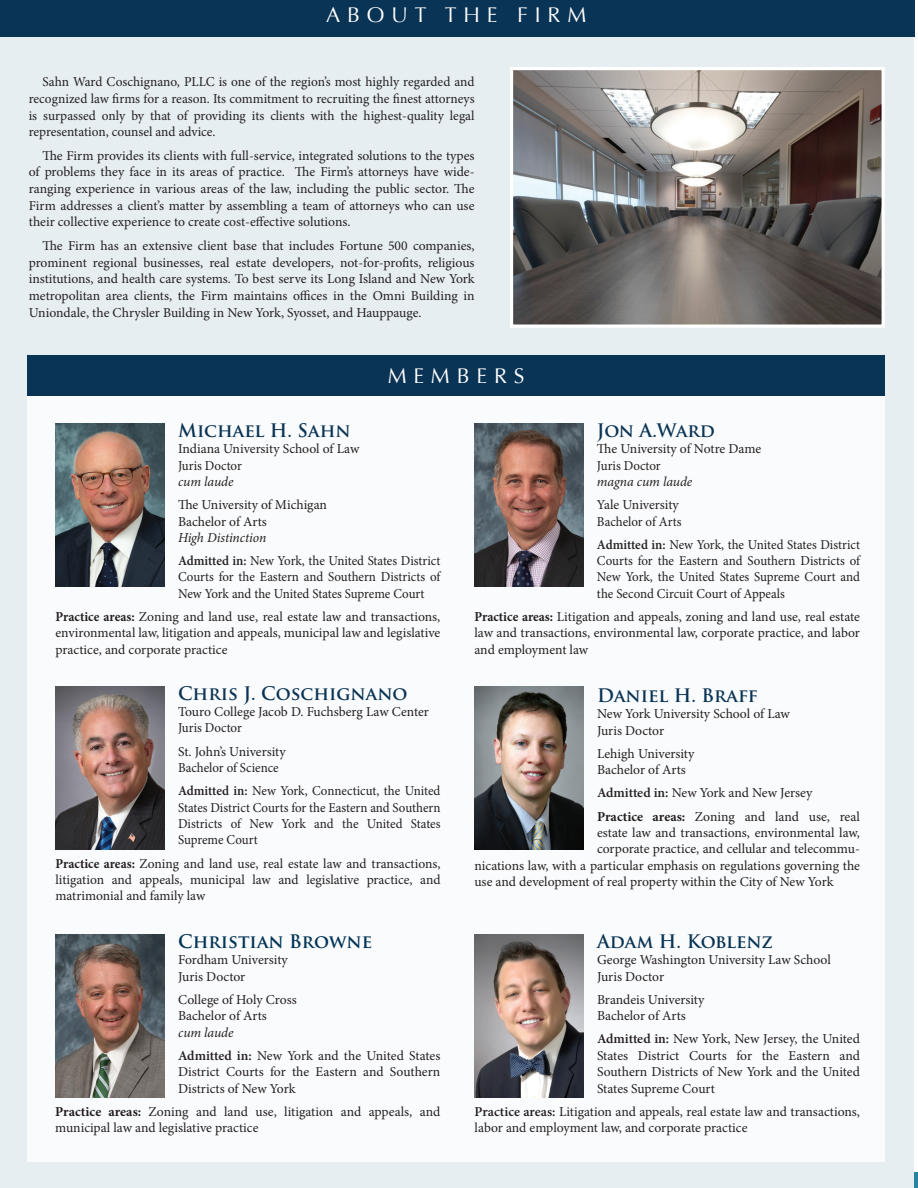
<style>
.page{position:relative;width:918px;height:1188px;background:#fff}
.page>*{position:absolute;margin:0;border:0;box-sizing:border-box;transform-origin:0 0}
.t1{font:21.15px "Optima";letter-spacing:.325em;color:#fff}
.t2{font:700 18.15px "Trajan Pro";color:#0a3455}
.t3{font:700 18.15px "Trajan Pro";color:#003456}
.t4{font:13.65px/16.4px "Minion Pro";letter-spacing:-.005em;color:#231f20}
.t5{font:13.65px/16.4px "Minion Pro";letter-spacing:-.005em;color:#231f20;text-align:justify;scale:.95 1}
.s1{font-style:italic}
.s2{font-weight:600}
.s3{font-weight:700}
</style>
<div class="page">
<div style="left:0;top:36px;width:914px;height:1152px;background:#e7eef2"></div>
<div style="left:0;top:0;width:915px;height:36px;background:#0a3455"></div>
<div style="left:27px;top:364px;width:858px;height:798px;background:#fff"></div>
<img style="left:56px;top:423px;width:108px;height:164px">
<img style="left:475px;top:423px;width:108px;height:164px">
<img style="left:56px;top:686px;width:108px;height:164px">
<img style="left:514px;top:71px;width:367px;height:253px">
<div style="left:510px;top:67px;width:375px;height:261px;border:3px solid #fff"></div>
<div style="left:27px;top:355px;width:858px;height:41px;background:#0a3455"></div>
<img style="left:475px;top:935px;width:108px;height:163px">
<img style="left:475px;top:686px;width:108px;height:164px">
<img style="left:56px;top:935px;width:108px;height:163px">
<hr style="left:915px;top:1172px;width:3px;height:16px;background:#2b849f">
<p class="t1" style="left:326px;top:3px;width:262px">ABOUT THE FIRM</p>
<p class="t4" style="left:29px;top:74px;width:447px;text-align:justify;text-indent:14px">Sahn Ward Coschignano, PLLC is one of the region’s most highly regarded and recognized law firms for a reason. Its commitment to recruiting the finest attorneys is surpassed only by that of providing its clients with the highest-quality legal representation, counsel and advice.</p>
<p class="t4" style="left:29px;top:147px;width:447px;text-align:justify;text-indent:14px">The Firm provides its clients with full-service, integrated solutions to the types of problems they face in its areas of practice. The Firm’s attorneys have wide&shy;ranging experience in various areas of the law, including the public sector. The Firm addresses a client’s matter by assembling a team of attorneys who can use their collective experience to create cost-effective solutions.</p>
<p class="t4" style="left:29px;top:237px;width:447px;text-align:justify;text-indent:14px">The Firm has an extensive client base that includes Fortune 500 companies, prominent regional businesses, real estate developers, not-for-profits, religious institutions, and health care systems. To best serve its Long Island and New York metropolitan area clients, the Firm maintains offices in the Omni Building in Uniondale, the Chrysler Building in New York, Syosset, and Hauppauge.</p>
<p class="t1" style="left:388px;top:364px;width:138px">MEMBERS</p>
<p class="t2" style="left:178px;top:419px;width:174px">Michael H. Sahn</p>
<p class="t4" style="left:178px;top:441px;width:183px">Indiana University School of Law<br>Juris Doctor<br><span class="s1">cum laude</span></p>
<p class="t4" style="left:178px;top:497px;width:150px">The University of Michigan<br>Bachelor of Arts<br><span class="s1">High Distinction</span></p>
<p class="t5" style="left:178px;top:553px;width:278px"><span class="s2">Admitted in:</span> New York, the United States District Courts for the Eastern and Southern Districts of New York and the United States Supreme Court</p>
<p class="t4" style="left:56px;top:609px;width:386px;text-align:justify"><span class="s3">Practice areas:</span> Zoning and land use, real estate law and transactions, environmental law, litigation and appeals, municipal law and legislative practice, and corporate practice</p>
<p class="t2" style="left:178px;top:682px;width:231px">Chris J. Coschignano</p>
<p class="t4" style="left:178px;top:704px;width:252px">Touro College Jacob D. Fuchsberg Law Center<br>Juris Doctor</p>
<p class="t4" style="left:178px;top:743px;width:109px">St. John’s University<br>Bachelor of Science</p>
<p class="t5" style="left:178px;top:783px;width:278px"><span class="s2">Admitted in:</span> New York, Connecticut, the United States District Courts for the Eastern and Southern Districts of New York and the United States Supreme Court</p>
<p class="t4" style="left:56px;top:855px;width:386px;text-align:justify"><span class="s3">Practice areas:</span> Zoning and land use, real estate law and transactions, litigation and appeals, municipal law and legislative practice, and matrimonial and family law</p>
<p class="t3" style="left:178px;top:930px;width:196px">Christian Browne</p>
<p class="t4" style="left:178px;top:952px;width:111px">Fordham University<br>Juris Doctor</p>
<p class="t4" style="left:178px;top:991px;width:120px">College of Holy Cross<br>Bachelor of Arts<br><span class="s1">cum laude</span></p>
<p class="t4" style="left:178px;top:1047px;width:264px;text-align:justify"><span class="s2">Admitted in:</span> New York and the United States District Courts for the Eastern and Southern Districts of New York</p>
<p class="t4" style="left:55px;top:1103px;width:387px"><span class="s3">Practice areas:</span> Zoning and land use, litigation and appeals, and municipal law and legislative practice</p>
<p class="t2" style="left:597px;top:419px;width:120px">Jon A.Ward</p>
<p class="t4" style="left:597px;top:441px;width:166px">The University of Notre Dame<br>Juris Doctor<br><span class="s1">magna cum laude</span></p>
<p class="t4" style="left:597px;top:497px;width:86px">Yale University<br>Bachelor of Arts</p>
<p class="t5" style="left:597px;top:536px;width:278px"><span class="s2">Admitted in:</span> New York, the United States District Courts for the Eastern and Southern Districts of New York, the United States Supreme Court and the Second Circuit Court of Appeals</p>
<p class="t4" style="left:474px;top:609px;width:387px;text-align:justify"><span class="s3">Practice areas:</span> Litigation and appeals, zoning and land use, real estate law and transactions, environmental law, corporate practice, and labor and employment law</p>
<p class="t2" style="left:597px;top:684px;width:163px">Daniel H. Braff</p>
<p class="t4" style="left:597px;top:706px;width:194px">New York University School of Law<br>Juris Doctor</p>
<p class="t4" style="left:597px;top:745px;width:99px">Lehigh University<br>Bachelor of Arts</p>
<p class="t4" style="left:597px;top:782px;width:265px;line-height:23.2px"><span class="s2">Admitted in:</span> New York and New Jersey<br><span class="s3">Practice areas:</span> Zoning and land use, real</p>
<p class="t4" style="left:597px;top:825px;width:264px">estate law and transactions, environmental law,</p>
<p class="t4" style="left:597px;top:841px;width:265px">corporate practice, and cellular and telecommu-</p>
<p class="t4" style="left:474px;top:857px;width:387px">nications law, with a particular emphasis on regulations governing the</p>
<p class="t4" style="left:474px;top:874px;width:361px">use and development of real property within the City of New York</p>
<p class="t2" style="left:597px;top:930px;width:177px">Adam H. Koblenz</p>
<p class="t4" style="left:597px;top:952px;width:235px">George Washington University Law School<br>Juris Doctor</p>
<p class="t4" style="left:597px;top:991px;width:109px">Brandeis University<br>Bachelor of Arts</p>
<p class="t4" style="left:597px;top:1031px;width:265px;text-align:justify"><span class="s2">Admitted in:</span> New York, New Jersey, the United States District Courts for the Eastern and Southern Districts of New York and the United States Supreme Court</p>
<p class="t4" style="left:475px;top:1103px;width:387px"><span class="s2">Practice areas:</span> Litigation and appeals, real estate law and transactions, labor and employment law, and corporate practice</p>
</div>
